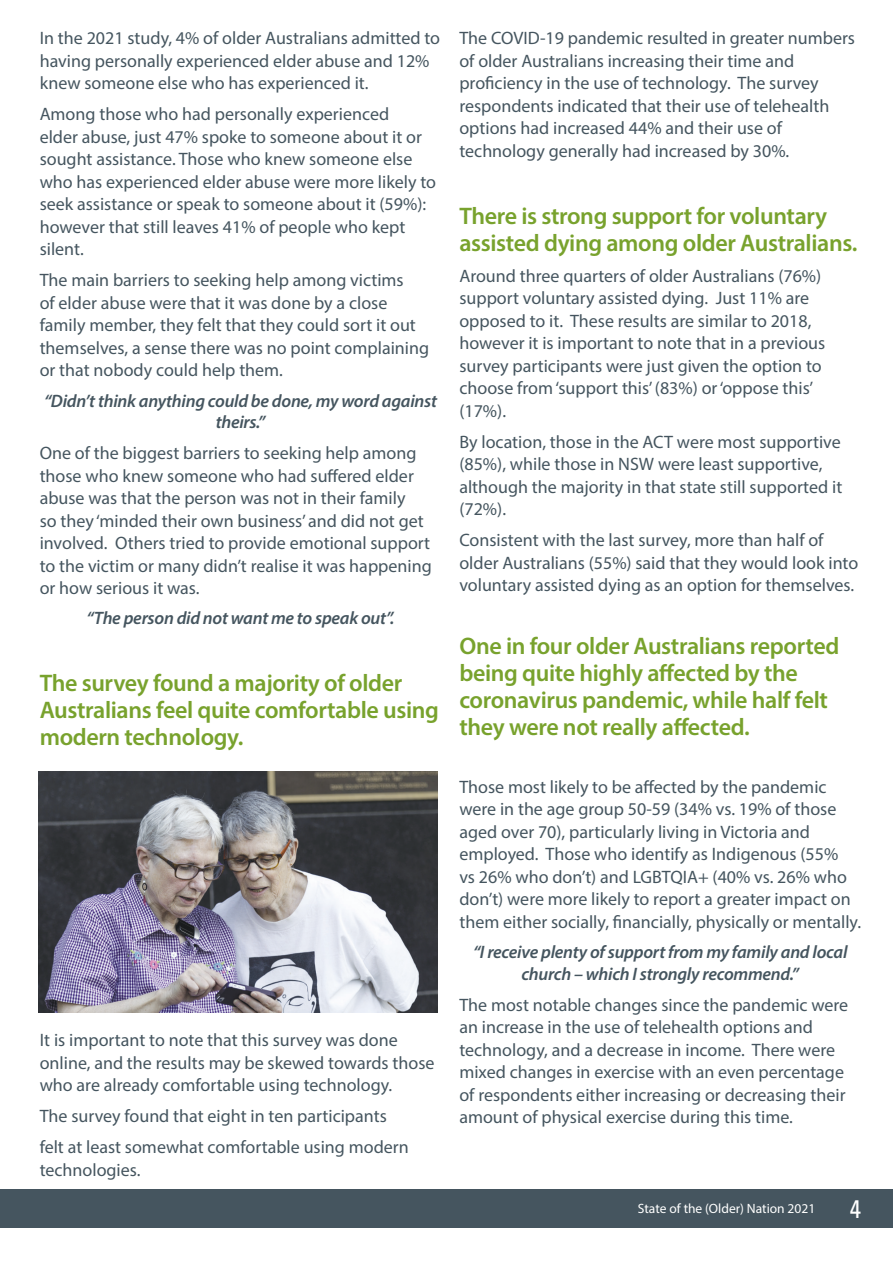
<style>
.page{position:relative;width:893px;height:1263px;background:#fff}
.page>*{position:absolute;margin:0;border:0;box-sizing:border-box;transform-origin:0 0}
.t1{font:25.5px "Univers LT 57 Cn";color:#fff}
.t2{font:600 24px/27px "Myriad Pro";letter-spacing:-.015em;color:#78a22d}
.t3{font:18px/22.5px "Myriad Pro";color:#45555f}
.t4{font:italic 600 18px/21.6px "Myriad Pro";letter-spacing:-.015em;color:#45555f;text-align:center}
.t5{font:13.5px "Myriad Pro";color:#fff}
</style>
<div class="page">
<img style="left:39px;top:772px;width:398px;height:240px">
<div style="left:0;top:1189px;width:893px;height:38px;background:#45555f"></div>
<p class="t3" style="left:40px;top:27px;width:402px">In the 2021 study, 4% of older Australians admitted to having personally experienced elder abuse and 12% knew someone else who has experienced it.</p>
<p class="t3" style="left:40px;top:103px;width:398px">Among those who had personally experienced<br>elder abuse, just 47% spoke to someone about it or sought assistance. Those who knew someone else who has experienced elder abuse were more likely to seek assistance or speak to someone about it (59%): however that still leaves 41% of people who kept silent.</p>
<p class="t3" style="left:40px;top:269px;width:391px">The main barriers to seeking help among victims<br>of elder abuse were that it was done by a close family member, they felt that they could sort it out themselves, a sense there was no point complaining or that nobody could help them.</p>
<p class="t4" style="left:44px;top:389px;width:394px">“Didn’t think anything could be done, my word against theirs.”</p>
<p class="t3" style="left:40px;top:442px;width:394px">One of the biggest barriers to seeking help among those who knew someone who had suffered elder abuse was that the person was not in their family<br>so they ‘minded their own business’ and did not get involved. Others tried to provide emotional support to the victim or many didn’t realise it was happening or how serious it was.</p>
<p class="t4" style="left:87px;top:607px;width:309px">“The person did not want me to speak out”.</p>
<h2 class="t2" style="left:40px;top:669px;width:401px">The survey found a majority of older<br>Australians feel quite comfortable using modern technology.</h2>
<p class="t3" style="left:40px;top:1028px;width:396px">It is important to note that this survey was done online, and the results may be skewed towards those who are already comfortable using technology.</p>
<p class="t3" style="left:40px;top:1100px;width:371px;line-height:31px">The survey found that eight in ten participants felt at least somewhat comfortable using modern</p>
<p class="t3" style="left:40px;top:1158px;width:102px">technologies.</p>
<p class="t3" style="left:459px;top:27px;width:397px">The COVID-19 pandemic resulted in greater numbers of older Australians increasing their time and proficiency in the use of technology. The survey respondents indicated that their use of telehealth options had increased 44% and their use of technology generally had increased by 30%.</p>
<h2 class="t2" style="left:459px;top:202px;width:400px">There is strong support for voluntary assisted dying among older Australians.</h2>
<p class="t3" style="left:459px;top:264px;width:367px">Around three quarters of older Australians (76%) support voluntary assisted dying. Just 11% are opposed to it. These results are similar to 2018, however it is important to note that in a previous survey participants were just given the option to choose from ‘support this’ (83%) or ‘oppose this’ (17%).</p>
<p class="t3" style="left:459px;top:430px;width:384px">By location, those in the ACT were most supportive (85%), while those in NSW were least supportive, although the majority in that state still supported it (72%).</p>
<p class="t3" style="left:459px;top:529px;width:400px">Consistent with the last survey, more than half of older Australians (55%) said that they would look into voluntary assisted dying as an option for themselves.</p>
<h2 class="t2" style="left:459px;top:632px;width:381px">One in four older Australians reported being quite highly affected by the coronavirus pandemic, while half felt they were not really affected.</h2>
<p class="t3" style="left:459px;top:775px;width:403px">Those most likely to be affected by the pandemic were in the age group 50-59 (34% vs. 19% of those aged over 70), particularly living in Victoria and employed. Those who identify as Indigenous (55%<br>vs 26% who don’t) and LGBTQIA+ (40% vs. 26% who don’t) were more likely to report a greater impact on them either socially, financially, physically or mentally.</p>
<p class="t4" style="left:473px;top:940px;width:376px">“I receive plenty of support from my family and local church – which I strongly recommend.”</p>
<p class="t3" style="left:459px;top:993px;width:390px">The most notable changes since the pandemic were an increase in the use of telehealth options and technology, and a decrease in income. There were mixed changes in exercise with an even percentage of respondents either increasing or decreasing their amount of physical exercise during this time.</p>
<p class="t5" style="left:638px;top:1200px;width:179px">State of the (Older) Nation 2021</p>
<h1 class="t1" style="left:850px;top:1192px;width:13px">4</h1>
</div>
